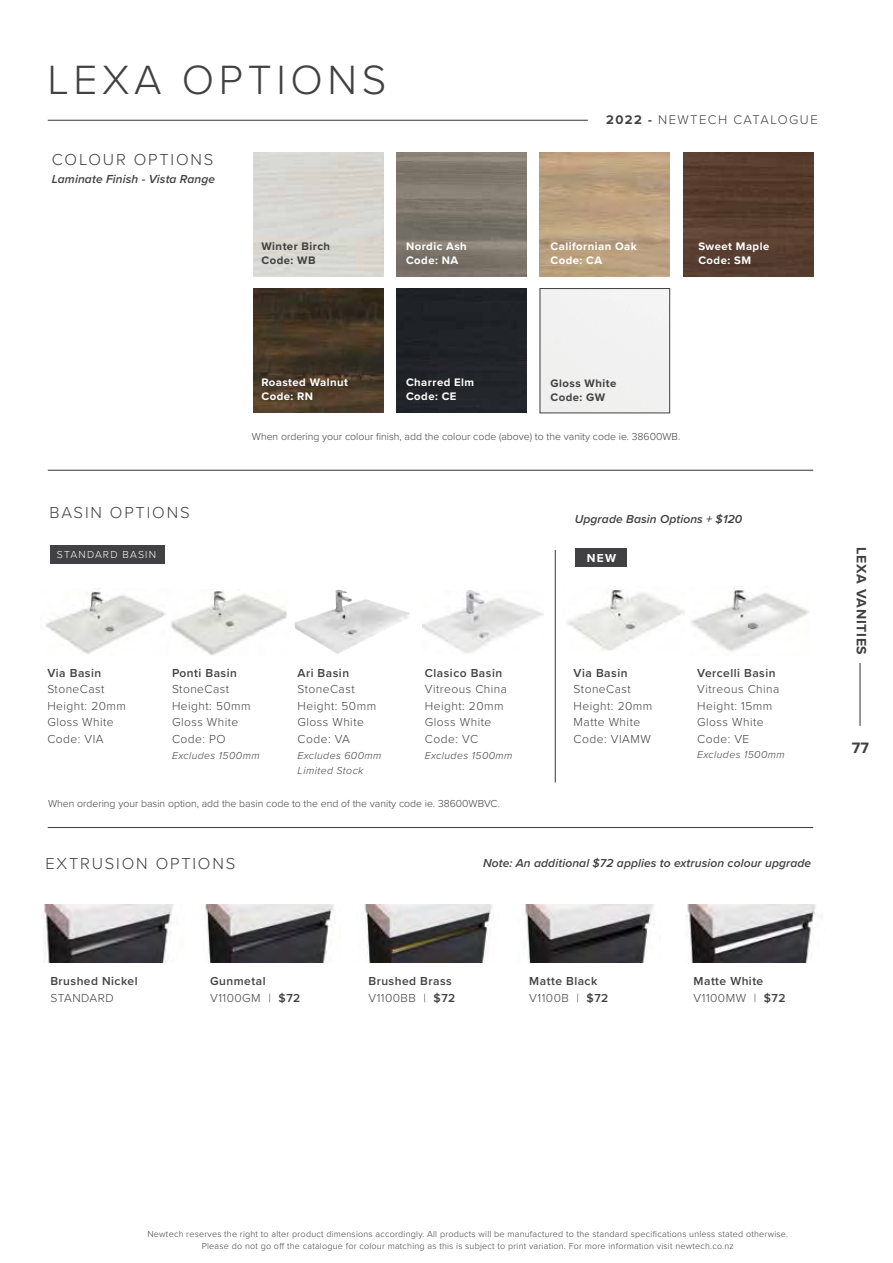
<style>
.page{position:relative;width:893px;height:1263px;background:#fff}
.page>*{position:absolute;margin:0;border:0;box-sizing:border-box;transform-origin:0 0}
.t1{font:300 42.45px "Proxima Nova";letter-spacing:.11em;color:#414042}
.t2{font:300 16.5px "Proxima Nova";letter-spacing:.11em;color:#414042}
.t3{font:700 15.6px "Proxima Nova";color:#414042}
.t4{font:700 14.1px "Proxima Nova";letter-spacing:.05em;color:#414042}
.t5{font:300 13.05px "Proxima Nova";letter-spacing:.11em;color:#414042}
.t6{font:300 12px/16.5px "Proxima Nova";letter-spacing:.04em;color:#414042}
.t7{font:600 12px/16.5px "Proxima Nova";letter-spacing:.04em;color:#414042}
.t8{font:italic 600 12px "Proxima Nova";letter-spacing:.01em;color:#414042}
.t9{font:700 12px "Proxima Nova";color:#fff}
.t10{font:700 11.4px/13.6px "Proxima Nova";letter-spacing:.04em;color:#fff}
.t11{font:700 11.4px/13.6px "Proxima Nova";letter-spacing:.04em;color:#414042}
.t12{font:300 10.5px "Proxima Nova";color:#414042}
.t13{font:italic 300 10.5px/15px "Proxima Nova";letter-spacing:.04em;color:#414042}
.t14{font:300 10.5px "Proxima Nova";letter-spacing:.11em;color:#fff}
.t15{font:300 9px/12px "Proxima Nova";letter-spacing:.025em;color:#414042;text-align:center}
.s1{font-weight:700}
.s2{font-weight:300}
</style>
<div class="page">
<img style="left:294px;top:590px;width:116px;height:64px">
<img style="left:422px;top:590px;width:121px;height:63px">
<hr style="left:859px;top:663px;width:1px;height:63px;background:#414042">
<img style="left:253px;top:289px;width:130px;height:124px">
<div style="left:397px;top:289px;width:130px;height:124px;background:#212429"></div>
<div style="left:540px;top:288px;width:130px;height:125px;border:1px solid #414042"></div>
<img style="left:397px;top:152px;width:130px;height:125px">
<img style="left:540px;top:152px;width:130px;height:125px">
<hr style="left:48px;top:120px;width:540px;height:1px;background:#414042">
<hr style="left:48px;top:470px;width:765px;height:1px;background:#414042">
<hr style="left:48px;top:827px;width:765px;height:1px;background:#414042">
<img style="left:683px;top:152px;width:130px;height:125px">
<hr style="left:555px;top:550px;width:1px;height:232px;background:#414042">
<img style="left:46px;top:588px;width:241px;height:68px">
<img style="left:567px;top:586px;width:117px;height:65px">
<div style="left:575px;top:548px;width:52px;height:19px;background:#414042"></div>
<div style="left:50px;top:545px;width:115px;height:19px;background:#414042"></div>
<img style="left:691px;top:586px;width:118px;height:65px">
<img style="left:44px;top:904px;width:130px;height:58px">
<img style="left:205px;top:904px;width:129px;height:58px">
<img style="left:364px;top:904px;width:128px;height:58px">
<img style="left:525px;top:904px;width:130px;height:58px">
<img style="left:686px;top:904px;width:130px;height:58px">
<h1 class="t1" style="left:48px;top:48px;width:341px">LEXA OPTIONS</h1>
<h2 class="t2" style="left:52px;top:147px;width:163px">COLOUR OPTIONS</h2>
<h3 class="t8" style="left:52px;top:170px;width:165px">Laminate Finish - Vista Range</h3>
<h3 class="t5" style="left:606px;top:110px;width:213px"><span class="s1">2022 -</span> NEWTECH CATALOGUE</h3>
<p class="t11" style="left:261px;top:239px;width:70px">Winter Birch<br>Code: WB</p>
<p class="t10" style="left:406px;top:239px;width:62px">Nordic Ash<br>Code: NA</p>
<p class="t10" style="left:551px;top:239px;width:88px">Californian Oak<br>Code: CA</p>
<p class="t10" style="left:698px;top:239px;width:72px">Sweet Maple<br>Code: SM</p>
<h2 class="t2" style="left:50px;top:500px;width:142px">BASIN OPTIONS</h2>
<p class="t14" style="left:57px;top:546px;width:101px">STANDARD BASIN</p>
<p class="t10" style="left:261px;top:375px;width:88px">Roasted Walnut<br>Code: RN</p>
<p class="t10" style="left:406px;top:375px;width:70px">Charred Elm<br>Code: CE</p>
<p class="t11" style="left:551px;top:376px;width:67px">Gloss White<br>Code: GW</p>
<p class="t12" style="left:252px;top:428px;width:430px">When ordering your colour finish, add the colour code (above) to the vanity code ie. 38600WB.</p>
<h3 class="t8" style="left:575px;top:510px;width:169px">Upgrade Basin Options + $120</h3>
<h3 class="t9" style="left:587px;top:549px;width:31px">NEW</h3>
<h3 class="t7" style="left:47px;top:664px;width:55px">Via Basin</h3>
<h3 class="t6" style="left:47px;top:680px;width:80px">StoneCast<br>Height: 20mm<br>Gloss White<br>Code: VIA</h3>
<h3 class="t7" style="left:172px;top:664px;width:66px">Ponti Basin</h3>
<h3 class="t6" style="left:172px;top:680px;width:80px">StoneCast<br>Height: 50mm<br>Gloss White<br>Code: PO</h3>
<p class="t13" style="left:172px;top:748px;width:89px">Excludes 1500mm</p>
<h3 class="t7" style="left:297px;top:664px;width:53px">Ari Basin</h3>
<h3 class="t6" style="left:297px;top:680px;width:80px">StoneCast<br>Height: 50mm<br>Gloss White<br>Code: VA</h3>
<p class="t13" style="left:297px;top:748px;width:86px">Excludes 600mm<br>Limited Stock</p>
<h3 class="t7" style="left:425px;top:664px;width:79px">Clasico Basin</h3>
<h3 class="t6" style="left:425px;top:680px;width:84px">Vitreous China<br>Height: 20mm<br>Gloss White<br>Code: VC</h3>
<p class="t13" style="left:425px;top:748px;width:89px">Excludes 1500mm</p>
<p class="t12" style="left:48px;top:795px;width:453px">When ordering your basin option, add the basin code to the end of the vanity code ie. 38600WBVC.</p>
<h3 class="t7" style="left:574px;top:664px;width:55px">Via Basin</h3>
<h3 class="t6" style="left:574px;top:680px;width:80px">StoneCast<br>Height: 20mm<br>Matte White<br>Code: VIAMW</h3>
<h3 class="t7" style="left:697px;top:664px;width:80px">Vercelli Basin</h3>
<h3 class="t6" style="left:697px;top:680px;width:84px">Vitreous China<br>Height: 15mm<br>Gloss White<br>Code: VE</h3>
<p class="t13" style="left:697px;top:746px;width:89px">Excludes 1500mm</p>
<h2 class="t2" style="left:45px;top:852px;width:191px">EXTRUSION OPTIONS</h2>
<h3 class="t8" style="left:483px;top:854px;width:330px">Note: An additional $72 applies to extrusion colour upgrade</h3>
<h3 class="t4" style="left:872px;top:547px;width:109px;rotate:90deg">LEXA VANITIES</h3>
<h3 class="t3" style="left:852px;top:736px;width:19px">77</h3>
<h3 class="t7" style="left:50px;top:972px;width:89px">Brushed Nickel</h3>
<h3 class="t6" style="left:50px;top:989px;width:65px">STANDARD</h3>
<h3 class="t7" style="left:210px;top:972px;width:92px">Gunmetal<br><span class="s2">V1100GM |</span> $72</h3>
<h3 class="t7" style="left:368px;top:972px;width:88px">Brushed Brass<br><span class="s2">V1100BB |</span> $72</h3>
<h3 class="t7" style="left:529px;top:972px;width:81px">Matte Black<br><span class="s2">V1100B |</span> $72</h3>
<h3 class="t7" style="left:694px;top:972px;width:94px">Matte White<br><span class="s2">V1100MW |</span> $72</h3>
<p class="t15" style="left:147px;top:1227px;width:642px">Newtech reserves the right to alter product dimensions accordingly. All products will be manufactured to the standard specifications unless stated otherwise.<br>Please do not go off the catalogue for colour matching as this is subject to print variation. For more information visit newtech.co.nz</p>
</div>
